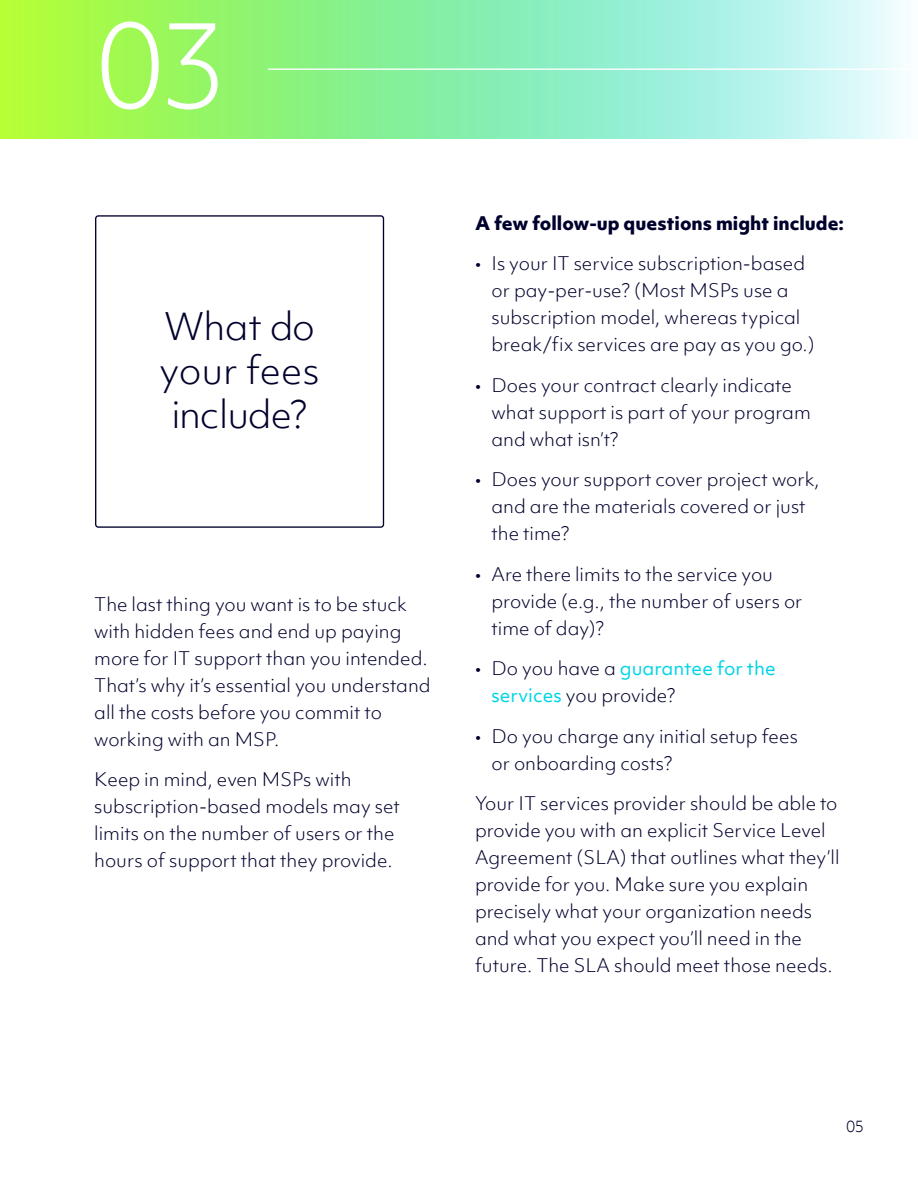
<style>
.page{position:relative;width:918px;height:1188px;background:#fff}
.page>*{position:absolute;margin:0;border:0;box-sizing:border-box;transform-origin:0 0}
.t1{font:300 113.4px "Objektiv Mk 1";color:#fff}
.t2{font:300 36.45px/43.8px "Objektiv Mk 1";letter-spacing:-.02em;color:#00002d;text-align:center}
.t3{font:300 18px/27px "Objektiv Mk 1";color:#00002d}
.t4{font:18px/27px "Objektiv Mk 1";color:#00d5e6}
.t5{font:800 18px "Objektiv Mk 1";color:#00002d}
.t6{font:300 15px "Objektiv Mk 1";color:#00002d}
.s1{font-weight:300;color:#00002d}
</style>
<div class="page">
<svg style="left:0;top:0;width:904px;height:138px"></svg>
<hr style="left:268px;top:69px;width:650px;height:1px;background:#fff">
<div style="left:95px;top:215px;width:289px;height:313px;border:1px solid #00002d;border-radius:3px"></div>
<h1 class="t1" style="left:95px;top:-12px;width:135px">03</h1>
<h2 class="t2" style="left:160px;top:305px;width:162px">What do your fees include?</h2>
<p class="t3" style="left:94px;top:591px;width:338px">The last thing you want is to be stuck with hidden fees and end up paying more for IT support than you intended.<br>That’s why it’s essential you understand all the costs before you commit to working with an MSP.</p>
<p class="t3" style="left:94px;top:766px;width:307px">Keep in mind, even MSPs with subscription-based models may set limits on the number of users or the hours of support that they provide.</p>
<p class="t5" style="left:475px;top:210px;width:371px">A few follow-up questions might include:</p>
<p class="t3" style="left:492px;top:250px;width:325px;text-indent:-16px">• Is your IT service subscription-based or pay-per-use? (Most MSPs use a subscription model, whereas typical break/fix services are pay as you go.)</p>
<p class="t3" style="left:492px;top:372px;width:321px;text-indent:-16px">• Does your contract clearly indicate what support is part of your program and what isn’t?</p>
<p class="t3" style="left:492px;top:466px;width:330px;text-indent:-16px">• Does your support cover project work, and are the materials covered or just the time?</p>
<p class="t3" style="left:492px;top:561px;width:313px;text-indent:-16px">• Are there limits to the service you provide (e.g., the number of users or time of day)?</p>
<p class="t4" style="left:492px;top:655px;width:286px;text-indent:-16px"><span class="s1">• Do you have a</span> guarantee for the services <span class="s1">you provide?</span></p>
<p class="t3" style="left:492px;top:723px;width:308px;text-indent:-16px">• Do you charge any initial setup fees or onboarding costs?</p>
<p class="t3" style="left:475px;top:790px;width:366px">Your IT services provider should be able to provide you with an explicit Service Level Agreement (SLA) that outlines what they’ll provide for you. Make sure you explain precisely what your organization needs and what you expect you’ll need in the future. The SLA should meet those needs.</p>
<p class="t6" style="left:846px;top:1116px;width:19px">05</p>
</div>
